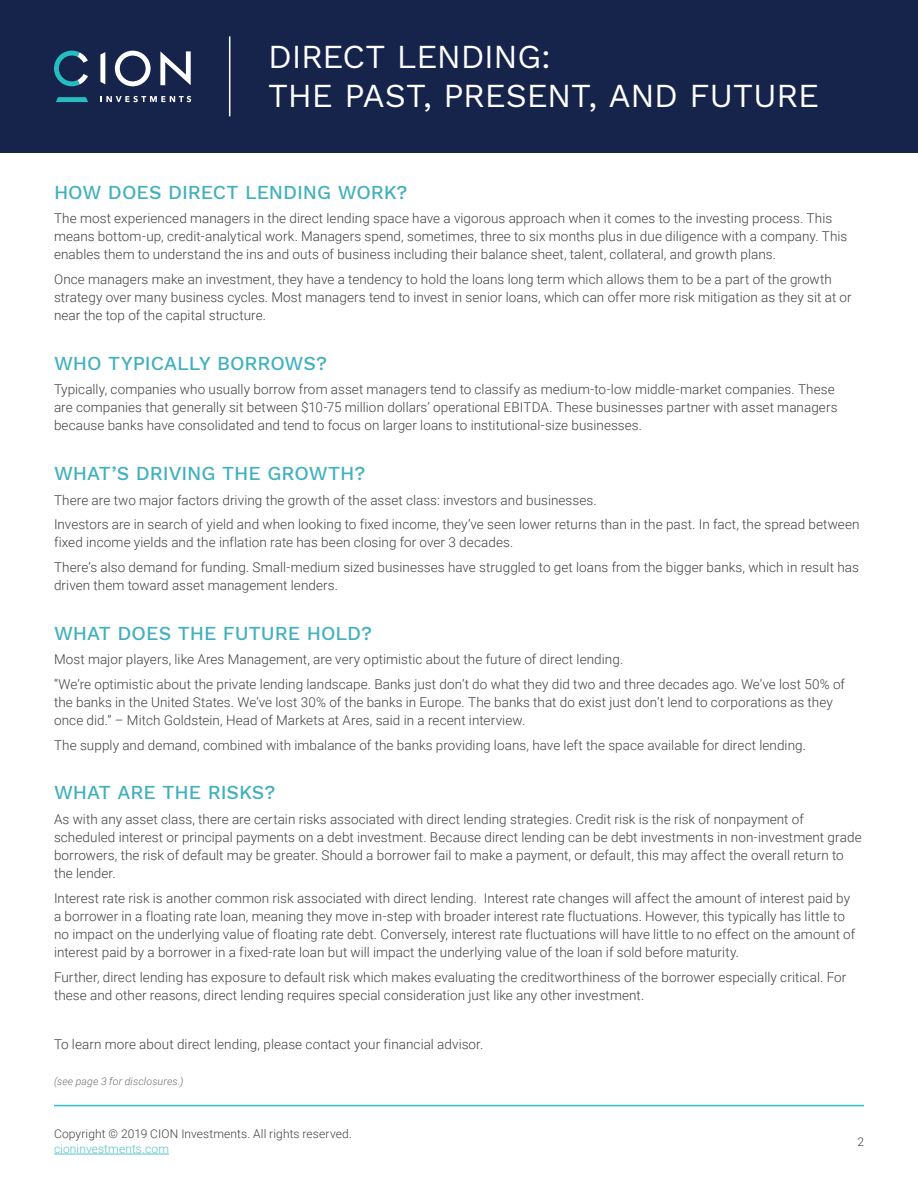
<style>
.page{position:relative;width:918px;height:1188px;background:#fff}
.page>*{position:absolute;margin:0;border:0;box-sizing:border-box;transform-origin:0 0}
.t1{font:33px/39.3px "Work Sans";letter-spacing:-.01em;color:#fff}
.t2{font:500 19.5px "Work Sans";letter-spacing:-.005em;color:#42b1bd}
.t3{font:300 13.5px/18px "Roboto";letter-spacing:.005em;color:#414042}
.t4{font:300 12px "Roboto";letter-spacing:.01em;color:#414042}
.t5{font:300 12px "Roboto";letter-spacing:.01em;color:#53c4c6}
.t6{font:italic 300 10.5px "Roboto";letter-spacing:.015em;color:#6d6e71}
</style>
<div class="page">
<hr style="left:54px;top:1105px;width:810px;height:1px;background:#31bec1">
<div style="left:0;top:0;width:918px;height:153px;background:#16244c"></div>
<svg style="left:100px;top:96px;width:91px;height:6px"></svg>
<svg style="left:54px;top:51px;width:34px;height:35px"></svg>
<svg style="left:100px;top:52px;width:5px;height:32px"></svg>
<svg style="left:56px;top:97px;width:32px;height:5px"></svg>
<svg style="left:160px;top:51px;width:31px;height:34px"></svg>
<svg style="left:115px;top:51px;width:36px;height:35px"></svg>
<hr style="left:229px;top:36px;width:1px;height:80px;background:#fff">
<hr style="left:54px;top:1154px;width:115px;height:1px;background:#53c4c6">
<h1 class="t1" style="left:268px;top:38px;width:552px">DIRECT LENDING:<br>THE PAST, PRESENT, AND FUTURE</h1>
<h2 class="t2" style="left:54px;top:181px;width:355px">HOW DOES DIRECT LENDING WORK?</h2>
<p class="t3" style="left:54px;top:209px;width:795px">The most experienced managers in the direct lending space have a vigorous approach when it comes to the investing process. This means bottom-up, credit-analytical work. Managers spend, sometimes, three to six months plus in due diligence with a company. This enables them to understand the ins and outs of business including their balance sheet, talent, collateral, and growth plans.</p>
<p class="t3" style="left:54px;top:270px;width:799px">Once managers make an investment, they have a tendency to hold the loans long term which allows them to be a part of the growth strategy over many business cycles. Most managers tend to invest in senior loans, which can offer more risk mitigation as they sit at or near the top of the capital structure.</p>
<h2 class="t2" style="left:54px;top:352px;width:275px">WHO TYPICALLY BORROWS?</h2>
<p class="t3" style="left:54px;top:380px;width:785px">Typically, companies who usually borrow from asset managers tend to classify as medium-to-low middle-market companies. These are companies that generally sit between $10-75 million dollars’ operational EBITDA. These businesses partner with asset managers because banks have consolidated and tend to focus on larger loans to institutional-size businesses.</p>
<h2 class="t2" style="left:54px;top:462px;width:313px">WHAT’S DRIVING THE GROWTH?</h2>
<p class="t3" style="left:54px;top:487px;width:807px;line-height:24.8px">There are two major factors driving the growth of the asset class: investors and businesses.<br>Investors are in search of yield and when looking to fixed income, they’ve seen lower returns than in the past. In fact, the spread between</p>
<p class="t3" style="left:54px;top:530px;width:806px;line-height:24.8px">fixed income yields and the inflation rate has been closing for over 3 decades.<br>There’s also demand for funding. Small-medium sized businesses have struggled to get loans from the bigger banks, which in result has</p>
<p class="t3" style="left:54px;top:576px;width:286px">driven them toward asset management lenders.</p>
<h2 class="t2" style="left:54px;top:622px;width:320px">WHAT DOES THE FUTURE HOLD?</h2>
<p class="t3" style="left:54px;top:647px;width:793px;line-height:24.8px">Most major players, like Ares Management, are very optimistic about the future of direct lending.<br>“We’re optimistic about the private lending landscape. Banks just don’t do what they did two and three decades ago. We’ve lost 50% of</p>
<p class="t3" style="left:54px;top:693px;width:780px">the banks in the United States. We’ve lost 30% of the banks in Europe. The banks that do exist just don’t lend to corporations as they once did.” – Mitch Goldstein, Head of Markets at Ares, said in a recent interview.</p>
<p class="t3" style="left:54px;top:736px;width:754px">The supply and demand, combined with imbalance of the banks providing loans, have left the space available for direct lending.</p>
<h2 class="t2" style="left:54px;top:781px;width:223px">WHAT ARE THE RISKS?</h2>
<p class="t3" style="left:54px;top:810px;width:809px">As with any asset class, there are certain risks associated with direct lending strategies. Credit risk is the risk of nonpayment of scheduled interest or principal payments on a debt investment. Because direct lending can be debt investments in non-investment grade borrowers, the risk of default may be greater. Should a borrower fail to make a payment, or default, this may affect the overall return to the lender.</p>
<p class="t3" style="left:54px;top:889px;width:803px">Interest rate risk is another common risk associated with direct lending. Interest rate changes will affect the amount of interest paid by a borrower in a floating rate loan, meaning they move in-step with broader interest rate fluctuations. However, this typically has little to no impact on the underlying value of floating rate debt. Conversely, interest rate fluctuations will have little to no effect on the amount of interest paid by a borrower in a fixed-rate loan but will impact the underlying value of the loan if sold before maturity.</p>
<p class="t3" style="left:54px;top:967px;width:794px">Further, direct lending has exposure to default risk which makes evaluating the creditworthiness of the borrower especially critical. For these and other reasons, direct lending requires special consideration just like any other investment.</p>
<p class="t3" style="left:54px;top:1035px;width:431px">To learn more about direct lending, please contact your financial advisor.</p>
<p class="t6" style="left:54px;top:1074px;width:131px">(see page 3 for disclosures.)</p>
<p class="t4" style="left:54px;top:1125px;width:299px">Copyright © 2019 CION Investments. All rights reserved.</p>
<p class="t5" style="left:54px;top:1140px;width:117px">cioninvestments.com</p>
<p class="t4" style="left:857px;top:1133px;width:8px">2</p>
</div>
